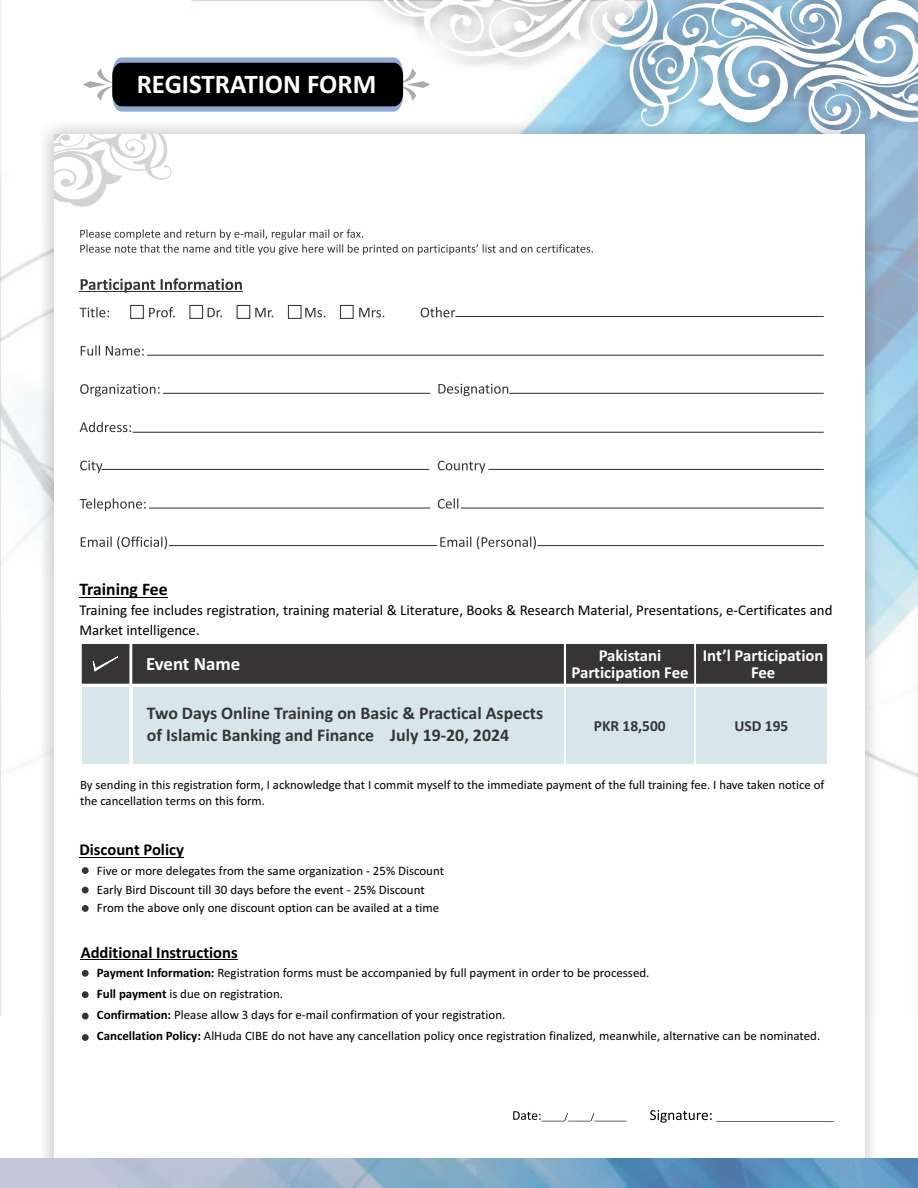
<style>
.page{position:relative;width:918px;height:1188px;background:#fff}
.page>*{position:absolute;margin:0;border:0;box-sizing:border-box;transform-origin:0 0}
.t1{font:700 27px "Calibri";color:#fefefe}
.t2{font:700 18.9px "Calibri";color:#fefefe}
.t3{font:700 17.85px/21.8px "Calibri";color:#373435}
.t4{font:700 17.7px "Calibri";color:#000}
.t5{font:700 16.8px/16.2px "Calibri";color:#fefefe;text-align:center}
.t6{font:700 16.65px "Calibri";color:#000}
.t7{font:700 15.45px "Calibri";color:#373435}
.t8{font:14.85px/20.1px "Calibri";color:#000}
.t9{font:12.9px/21.1px "Calibri";color:#000}
.t10{font:12.75px/15.6px "Calibri";color:#000}
.s1{font-weight:700}
</style>
<div class="page">
<img style="left:0;top:0;width:918px;height:1016px">
<img style="left:42px;top:122px;width:834px;height:1037px">
<div style="left:54px;top:134px;width:810px;height:1042px;background:#fefefe"></div>
<img style="left:0;top:1159px;width:918px;height:29px">
<svg style="left:54px;top:0;width:864px;height:211px"></svg>
<svg style="left:80px;top:229px;width:513px;height:26px"></svg>
<svg style="left:81px;top:278px;width:161px;height:15px"></svg>
<hr style="left:79px;top:291px;width:164px;height:1px;background:#373435">
<svg style="left:80px;top:307px;width:29px;height:10px"></svg>
<svg style="left:81px;top:345px;width:63px;height:11px"></svg>
<svg style="left:80px;top:384px;width:80px;height:12px"></svg>
<svg style="left:80px;top:422px;width:51px;height:10px"></svg>
<svg style="left:80px;top:461px;width:22px;height:12px"></svg>
<svg style="left:438px;top:461px;width:47px;height:12px"></svg>
<svg style="left:80px;top:498px;width:66px;height:13px"></svg>
<svg style="left:438px;top:498px;width:20px;height:11px"></svg>
<svg style="left:81px;top:536px;width:455px;height:13px"></svg>
<div style="left:130px;top:305px;width:14px;height:14px;border:1px solid #373435"></div>
<svg style="left:149px;top:307px;width:26px;height:10px"></svg>
<svg style="left:421px;top:307px;width:34px;height:10px"></svg>
<svg style="left:438px;top:384px;width:70px;height:12px"></svg>
<svg style="left:208px;top:308px;width:14px;height:9px"></svg>
<div style="left:189px;top:305px;width:14px;height:14px;border:1px solid #373435"></div>
<svg style="left:255px;top:308px;width:18px;height:9px"></svg>
<div style="left:237px;top:305px;width:13px;height:14px;border:1px solid #373435"></div>
<svg style="left:305px;top:308px;width:20px;height:9px"></svg>
<div style="left:288px;top:305px;width:14px;height:14px;border:1px solid #373435"></div>
<svg style="left:359px;top:308px;width:25px;height:9px"></svg>
<div style="left:340px;top:305px;width:14px;height:14px;border:1px solid #373435"></div>
<hr style="left:456px;top:316px;width:368px;height:1px;background:#373435">
<hr style="left:147px;top:355px;width:677px;height:1px;background:#373435">
<hr style="left:163px;top:393px;width:267px;height:1px;background:#373435">
<hr style="left:133px;top:432px;width:691px;height:1px;background:#373435">
<hr style="left:488px;top:469px;width:336px;height:1px;background:#373435">
<hr style="left:461px;top:508px;width:363px;height:1px;background:#373435">
<hr style="left:537px;top:545px;width:287px;height:1px;background:#373435">
<hr style="left:149px;top:508px;width:281px;height:1px;background:#373435">
<hr style="left:102px;top:469px;width:327px;height:1px;background:#373435">
<hr style="left:169px;top:545px;width:268px;height:1px;background:#373435">
<hr style="left:509px;top:393px;width:315px;height:1px;background:#373435">
<hr style="left:79px;top:597px;width:89px;height:1px;background:#000">
<hr style="left:81px;top:959px;width:157px;height:1px;background:#000">
<div style="left:82px;top:970px;width:7px;height:7px;background:#373435;border-radius:50%"></div>
<div style="left:82px;top:991px;width:7px;height:7px;background:#373435;border-radius:50%"></div>
<div style="left:82px;top:1013px;width:7px;height:7px;background:#373435;border-radius:50%"></div>
<div style="left:82px;top:1034px;width:7px;height:7px;background:#373435;border-radius:50%"></div>
<svg style="left:513px;top:1111px;width:113px;height:10px"></svg>
<svg style="left:650px;top:1110px;width:185px;height:13px"></svg>
<hr style="left:79px;top:857px;width:105px;height:1px;background:#000">
<div style="left:82px;top:867px;width:7px;height:7px;background:#373435;border-radius:50%"></div>
<div style="left:82px;top:887px;width:7px;height:6px;background:#373435;border-radius:50%"></div>
<div style="left:82px;top:905px;width:7px;height:7px;background:#373435;border-radius:50%"></div>
<div style="left:133px;top:687px;width:430px;height:77px;background:#d8e5eb"></div>
<div style="left:697px;top:687px;width:130px;height:77px;background:#d8e5eb"></div>
<div style="left:82px;top:687px;width:47px;height:77px;background:#d8e5eb"></div>
<div style="left:567px;top:687px;width:127px;height:77px;background:#d8e5eb"></div>
<div style="left:81px;top:644px;width:747px;height:40px;background:#373435"></div>
<h1 class="t1" style="left:137px;top:73px;width:241px">REGISTRATION FORM</h1>
<h3 class="t4" style="left:79px;top:582px;width:90px">Training Fee</h3>
<p class="t8" style="left:79px;top:601px;width:755px">Training fee includes registration, training material &amp; Literature, Books &amp; Research Material, Presentations, e-Certificates and<br>Market intelligence.</p>
<h2 class="t2" style="left:146px;top:656px;width:96px">Event Name</h2>
<h3 class="t3" style="left:147px;top:704px;width:398px">Two Days Online Training on Basic &amp; Practical Aspects of Islamic Banking and Finance July 19-20, 2024</h3>
<h3 class="t5" style="left:571px;top:649px;width:119px">Pakistani<br>Participation Fee</h3>
<h3 class="t5" style="left:703px;top:649px;width:122px">Int’l Participation<br>Fee</h3>
<p class="t7" style="left:594px;top:719px;width:73px">PKR 18,500</p>
<p class="t7" style="left:734px;top:719px;width:56px">USD 195</p>
<p class="t10" style="left:80px;top:778px;width:746px">By sending in this registration form, I acknowledge that I commit myself to the immediate payment of the full training fee. I have taken notice of the cancellation terms on this form.</p>
<p class="t6" style="left:79px;top:843px;width:106px">Discount Policy</p>
<p class="t9" style="left:97px;top:862px;width:349px;line-height:18.9px">Five or more delegates from the same organization - 25% Discount<br>Early Bird Discount till 30 days before the event - 25% Discount<br>From the above only one discount option can be availed at a time</p>
<p class="t6" style="left:81px;top:945px;width:159px">Additional Instructions</p>
<p class="t9" style="left:97px;top:963px;width:725px"><span class="s1">Payment Information:</span> Registration forms must be accompanied by full payment in order to be processed.<br><span class="s1">Full payment</span> is due on registration.<br><span class="s1">Confirmation:</span> Please allow 3 days for e-mail confirmation of your registration.<br><span class="s1">Cancellation Policy:</span> AlHuda CIBE do not have any cancellation policy once registration finalized, meanwhile, alternative can be nominated.</p>
</div>
